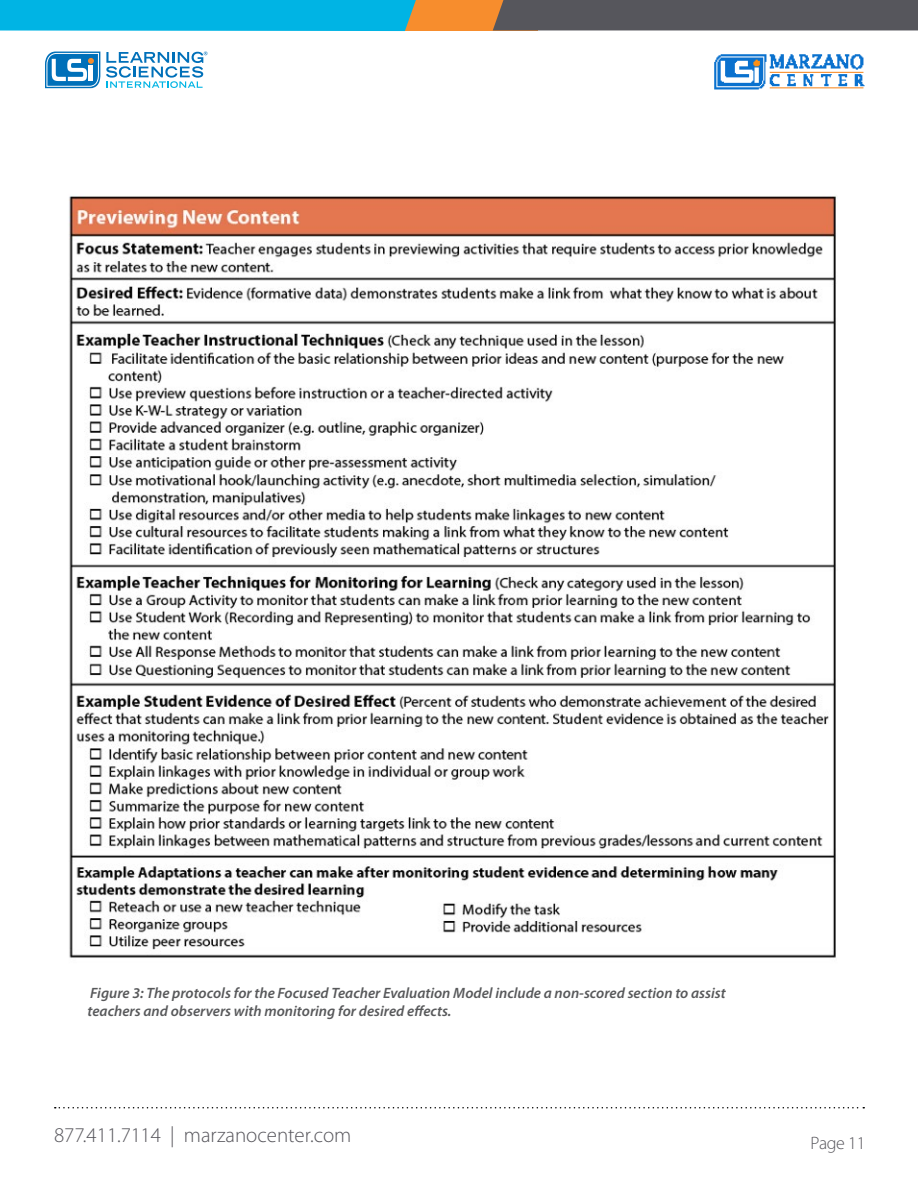
<style>
.page{position:relative;width:918px;height:1188px;background:#fff}
.page>*{position:absolute;margin:0;border:0;box-sizing:border-box;transform-origin:0 0}
.t1{font:300 21px "Myriad Pro";color:#57565c}
.t2{font:300 18px "Myriad Pro";letter-spacing:-.02em;color:#57565c}
.t3{font:italic 600 15px/18px "Myriad Pro";color:#58595b}
</style>
<div class="page">
<svg style="left:55px;top:1107px;width:809px;height:1px"></svg>
<img style="left:714px;top:54px;width:151px;height:36px">
<svg style="left:45px;top:52px;width:162px;height:36px"></svg>
<div style="left:391px;top:0;width:147px;height:30px;background:#f78d2d"></div>
<div style="left:0;top:0;width:427px;height:31px;background:#00b4e4"></div>
<div style="left:493px;top:0;width:425px;height:30px;background:#56565c"></div>
<img style="left:69px;top:196px;width:768px;height:762px">
<p class="t3" style="left:87px;top:984px;width:640px">Figure 3: The protocols for the Focused Teacher Evaluation Model include a non-scored section to assist teachers and observers with monitoring for desired effects.</p>
<h1 class="t1" style="left:54px;top:1123px;width:299px">877.411.7114 | marzanocenter.com</h1>
<p class="t2" style="left:810px;top:1132px;width:57px">Page 11</p>
</div>
